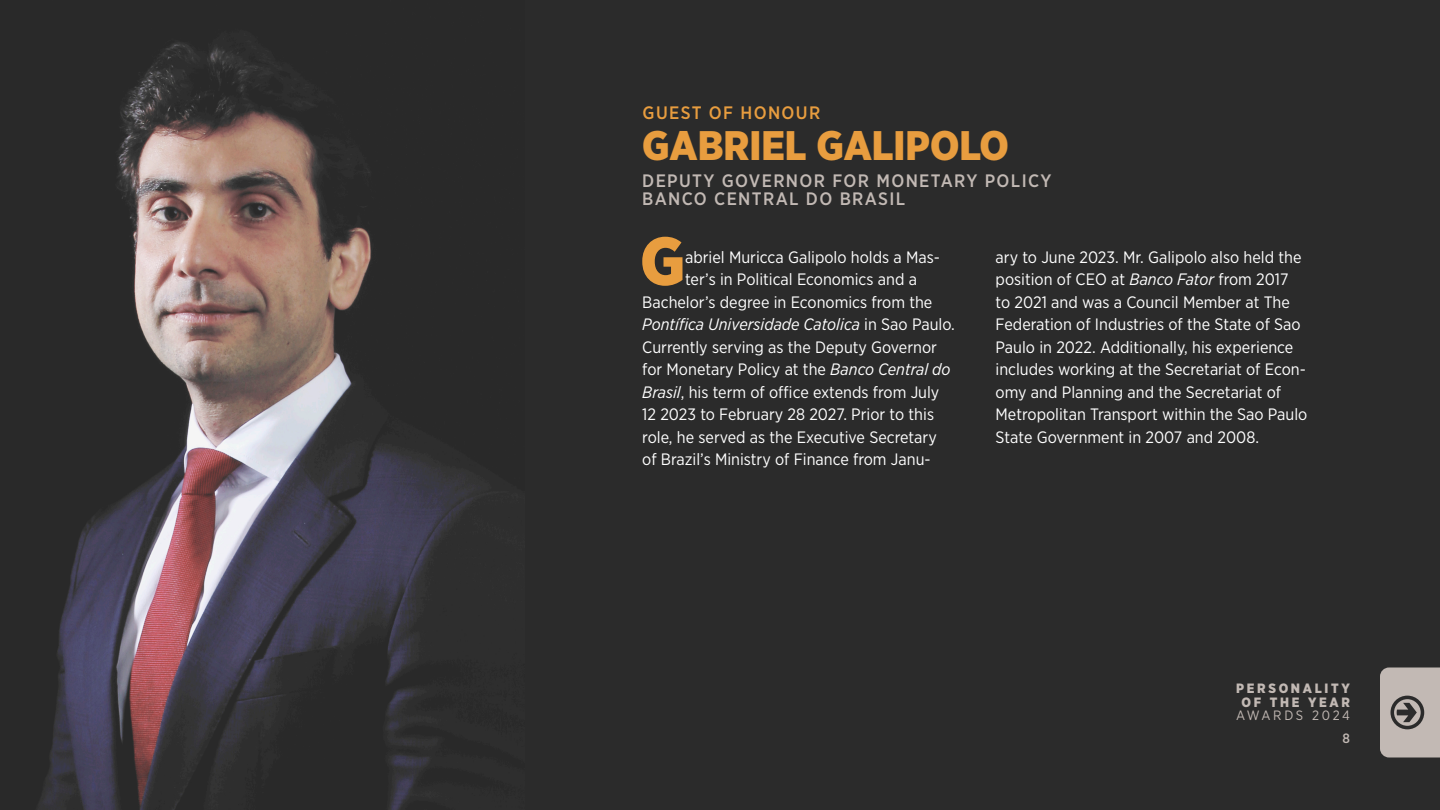
<style>
.page{position:relative;width:1440px;height:810px;background:#2b2b2b}
.page>*{position:absolute;margin:0;border:0;box-sizing:border-box;transform-origin:0 0}
.first{font:900 67.8px "Gotham Narrow";color:#e89d3f}
.t1{font:900 41.25px "Gotham Narrow";color:#e89d3f}
.t2{font:500 18px "Gotham Narrow";letter-spacing:.075em;color:#c2b9b4}
.t3{font:500 18px "Gotham Narrow";letter-spacing:.075em;color:#e89d3f}
.first-2{font:16.5px/22.5px "Gotham Narrow";color:#fff}
.first-3{font:italic 16.5px "Gotham Narrow";color:#fff}
.t4{font:900 13.5px/13.5px "Gotham Narrow";letter-spacing:.2em;color:#c2b9b4;text-align:center}
.t5{font:13.5px "Gotham Narrow";letter-spacing:.19em;color:#c2b9b4}
.t6{font:500 13.5px "Gotham Narrow";color:#c2b9b4}
.s1{font-style:normal}
.s2{font-style:italic}
</style>
<div class="page">
<img style="left:38px;top:42px;width:460px;height:768px">
<svg style="left:1380px;top:668px;width:60px;height:90px"></svg>
<p class="t3" style="left:643px;top:102px;width:179px">GUEST OF HONOUR</p>
<p class="t1" style="left:642px;top:119px;width:368px">GABRIEL GALIPOLO</p>
<p class="t2" style="left:642px;top:169px;width:411px">DEPUTY GOVERNOR FOR MONETARY POLICY</p>
<p class="t2" style="left:642px;top:187px;width:264px">BANCO CENTRAL DO BRASIL</p>
<p class="first" style="left:640px;top:216px;width:47px">G</p>
<p class="first-2" style="left:685px;top:245px;width:256px">abriel Muricca Galipolo holds a Mas-</p>
<p class="first-2" style="left:685px;top:268px;width:233px">ter’s in Political Economics and a</p>
<p class="first-2" style="left:642px;top:290px;width:292px">Bachelor’s degree in Economics from the</p>
<p class="first-3" style="left:642px;top:314px;width:314px">Pontífica Universidade Catolica <span class="s1">in Sao Paulo.</span></p>
<p class="first-2" style="left:642px;top:335px;width:296px">Currently serving as the Deputy Governor</p>
<p class="first-2" style="left:642px;top:358px;width:310px">for Monetary Policy at the <span class="s2">Banco Central do</span></p>
<p class="first-2" style="left:642px;top:380px;width:299px"><span class="s2">Brasil</span>, his term of office extends from July</p>
<p class="first-2" style="left:642px;top:403px;width:293px">12 2023 to February 28 2027. Prior to this</p>
<p class="first-2" style="left:642px;top:425px;width:296px">role, he served as the Executive Secretary</p>
<p class="first-2" style="left:642px;top:448px;width:290px">of Brazil’s Ministry of Finance from Janu-</p>
<p class="first-2" style="left:996px;top:245px;width:313px">ary to June 2023. Mr. Galipolo also held the position of CEO at <span class="s2">Banco Fator</span> from 2017<br>to 2021 and was a Council Member at The Federation of Industries of the State of Sao Paulo in 2022. Additionally, his experience includes working at the Secretariat of Econ&shy;omy and Planning and the Secretariat of Metropolitan Transport within the Sao Paulo State Government in 2007 and 2008.</p>
<p class="t4" style="left:1236px;top:681px;width:115px">PERSONALITY<br>OF THE YEAR</p>
<p class="t5" style="left:1236px;top:707px;width:115px">AWARDS 2024</p>
<p class="t6" style="left:1342px;top:729px;width:9px">8</p>
</div>
